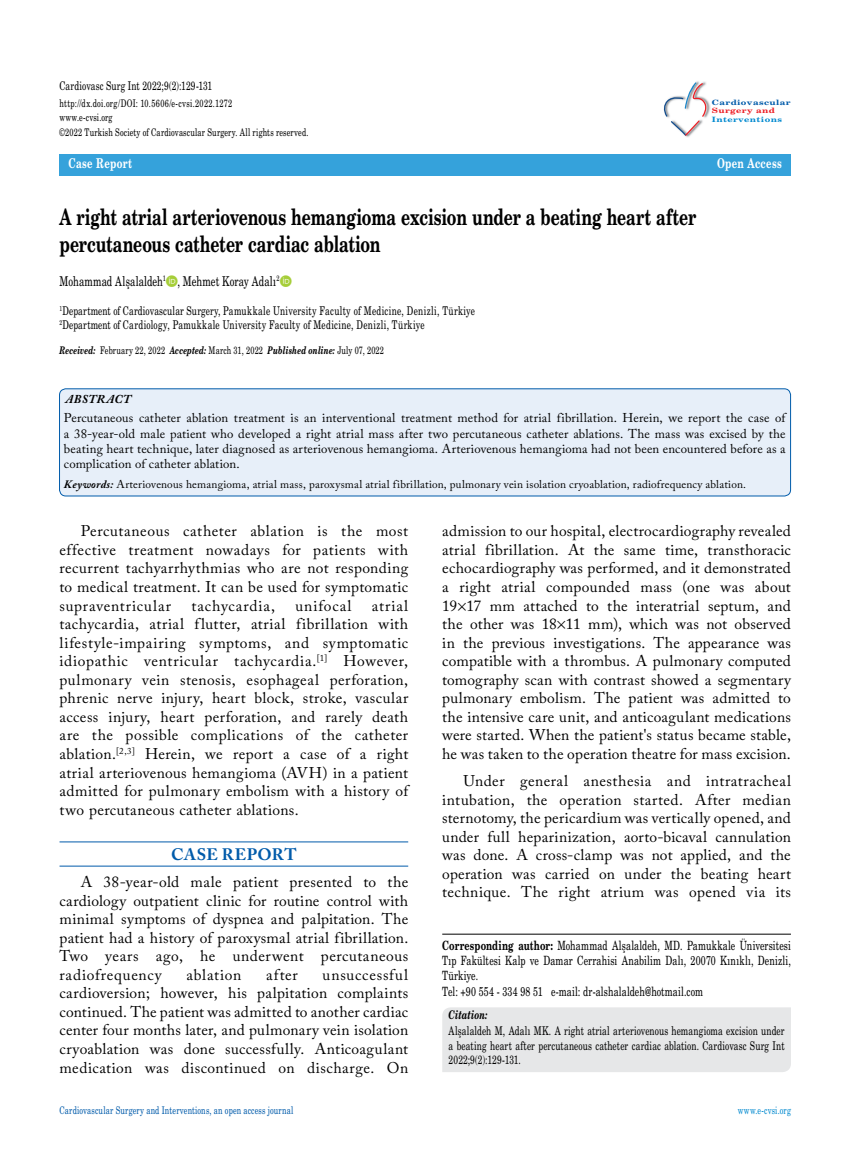
<style>
.page{position:relative;width:859px;height:1170px;background:#fff}
.page>*{position:absolute;margin:0;border:0;box-sizing:border-box;transform-origin:0 0}
.t1{font:22.5px/27px "Madison Bold Tr";letter-spacing:-.005em;color:#000}
.t2{font:700 16.5px "Adobe Caslon Pro";letter-spacing:.02em;color:#005baa}
.t3{font:15.45px/18.6px "Adobe Caslon Pro";letter-spacing:.03em;color:#000;text-align:justify}
.t4{font:15.45px "Adobe Caslon Pro";letter-spacing:.055em;color:#000}
.t5{font:15.45px "Adobe Caslon Pro";letter-spacing:.06em;color:#000}
.t6{font:13.5px "Madison Tr";letter-spacing:.01em;color:#000}
.t7{font:13.5px "Madison Bold Tr";letter-spacing:.025em;color:#fff}
.t8{font:12.75px/15.3px "Adobe Caslon Pro";letter-spacing:.005em;color:#000;text-align:justify}
.t9{font:12.75px/15.3px "Madison Tr";letter-spacing:.01em;color:#000}
.t10{font:12px/14.4px "Madison Tr";letter-spacing:.015em;color:#000}
.t11{font:12px "Madison Bold Italic Tr";letter-spacing:.005em;color:#000}
.t12{font:italic 700 12px "Adobe Caslon Pro";letter-spacing:.04em;color:#000}
.t13{font:11.25px "Adobe Caslon Pro";letter-spacing:.015em;color:#000}
.t14{font:10.5px/14.7px "Madison Tr";letter-spacing:.02em;color:#000}
.t15{font:10.5px "Madison Tr";letter-spacing:.015em;color:#005baa}
.t16{font:10.5px "Madison Tr";letter-spacing:.015em;color:#0089cf}
.t17{font:7.35px "Madison Bold Tr";letter-spacing:.03em;color:#005baa;scale:1.8 1}
.t18{font:7.35px "Madison Bold Tr";letter-spacing:.03em;color:#0089cf;scale:1.8 1}
.t19{font:7.35px "Madison Bold Tr";letter-spacing:.03em;color:#ed1d24;scale:1.8 1}
.s1{font-family:"Madison Bold Italic Tr"}
.s2{font-weight:700;font-style:italic}
.s3{font-family:"Madison Bold Tr"}
</style>
<div class="page">
<img style="left:685px;top:81px;width:25px;height:56px">
<svg style="left:664px;top:82px;width:44px;height:54px"></svg>
<div style="left:60px;top:154px;width:731px;height:22px;background:#35a2db"></div>
<hr style="left:442px;top:933px;width:349px;height:1px;background:#000">
<div style="left:60px;top:389px;width:730px;height:107px;background:#e7eff9;border-radius:6px"></div>
<div style="left:59px;top:388px;width:732px;height:108px;border:1px solid #005baa;border-radius:6px"></div>
<hr style="left:60px;top:841px;width:348px;height:1px;background:#005baa">
<hr style="left:60px;top:865px;width:348px;height:1px;background:#005baa">
<div style="left:442px;top:1007px;width:349px;height:64px;background:#e6e7e8"></div>
<p class="t10" style="left:60px;top:78px;width:154px">Cardiovasc Surg Int 2022;9(2):129-131</p>
<p class="t14" style="left:60px;top:95px;width:250px">http://dx.doi.org/DOI: 10.5606/e-cvsi.2022.1272<br>www.e-cvsi.org<br>©2022 Turkish Society of Cardiovascular Surgery. All rights reserved.</p>
<p class="t17" style="left:712px;top:97px;width:45px">Cardiovascular</p>
<p class="t19" style="left:712px;top:106px;width:37px">Surgery and</p>
<p class="t18" style="left:712px;top:115px;width:40px">Interventions</p>
<p class="t7" style="left:69px;top:155px;width:65px">Case Report</p>
<p class="t7" style="left:717px;top:155px;width:66px">Open Access</p>
<h1 class="t1" style="left:60px;top:202px;width:638px">A right atrial arteriovenous hemangioma excision under a beating heart after percutaneous catheter cardiac ablation</h1>
<p class="t6" style="left:60px;top:272px;width:221px">Mohammad Alşalaldeh<sup>1</sup> , Mehmet Koray Adalı<sup>2</sup></p>
<p class="t10" style="left:60px;top:303px;width:417px"><sup>1</sup>Department of Cardiovascular Surgery, Pamukkale University Faculty of Medicine, Denizli, Türkiye<br><sup>2</sup>Department of Cardiology, Pamukkale University Faculty of Medicine, Denizli, Türkiye</p>
<p class="t14" style="left:60px;top:342px;width:326px"><span class="s1">Received:</span> February 22, 2022 <span class="s1">Accepted:</span> March 31, 2022 <span class="s1">Published online:</span> July 07, 2022</p>
<p class="t12" style="left:65px;top:391px;width:67px">ABSTRACT</p>
<p class="t8" style="left:64px;top:410px;width:723px">Percutaneous catheter ablation treatment is an interventional treatment method for atrial fibrillation. Herein, we report the case of a 38-year-old male patient who developed a right atrial mass after two percutaneous catheter ablations. The mass was excised by the beating heart technique, later diagnosed as arteriovenous hemangioma. Arteriovenous hemangioma had not been encountered before as a complication of catheter ablation.</p>
<p class="t13" style="left:64px;top:477px;width:683px"><span class="s2">Keywords:</span> Arteriovenous hemangioma, atrial mass, paroxysmal atrial fibrillation, pulmonary vein isolation cryoablation, radiofrequency ablation.</p>
<p class="t3" style="left:60px;top:521px;width:350px;text-indent:21px">Percutaneous catheter ablation is the most effective treatment nowadays for patients with recurrent tachyarrhythmias who are not responding to medical treatment. It can be used for symptomatic supraventricular</p>
<p class="t3" style="left:442px;top:521px;width:350px">admission to our hospital, electrocardiography revealed atrial fibrillation. At the same time, transthoracic echocardiography was performed, and it demonstrated a right atrial compounded mass (one was about 19 17 mm attached to the interatrial septum, and the other was 18 11 mm), which was not observed in the previous investigations. The appearance was compatible with a thrombus. A pulmonary computed tomography scan with contrast showed a segmentary pulmonary embolism. The patient was admitted to the intensive care unit, and anticoagulant medications were started. When the patient's status became stable, he was taken to the operation theatre for mass excision.</p>
<p class="t3" style="left:442px;top:771px;width:350px;text-indent:21px">Under general anesthesia and intratracheal intubation, the operation started. After median sternotomy, the pericardium was vertically opened, and under full heparinization, aorto-bicaval cannulation was done. A cross-clamp was not applied, and the operation was carried on under the beating heart technique. The right atrium was opened via its</p>
<p class="t3" style="left:60px;top:596px;width:350px;text-indent:312px">atrial tachycardia, atrial flutter, atrial fibrillation with lifestyle-impairing symptoms, and symptomatic idiopathic ventricular tachycardia.<sup>[1]</sup> However, pulmonary vein stenosis, esophageal perforation, phrenic nerve injury, heart block, stroke, vascular access injury, heart perforation, and rarely death are the possible complications of the catheter ablation.<sup>[2,3]</sup> Herein, we report a case of a right atrial arteriovenous hemangioma (AVH) in a patient admitted for pulmonary embolism with a history of two percutaneous catheter ablations.</p>
<p class="t2" style="left:171px;top:844px;width:127px">CASE REPORT</p>
<p class="t3" style="left:60px;top:872px;width:350px;text-indent:21px">A 38-year-old male patient presented to the cardiology outpatient clinic for routine control with minimal symptoms of dyspnea and palpitation. The patient had a history of paroxysmal atrial fibrillation.<br>Two years ago, he underwent percutaneous radiofrequency</p>
<p class="t4" style="left:192px;top:596px;width:85px">tachycardia,</p>
<p class="t5" style="left:295px;top:596px;width:58px">unifocal</p>
<p class="t9" style="left:442px;top:937px;width:350px"><span class="s3">Corresponding author:</span> Mohammad Alşalaldeh, MD. Pamukkale Üniversitesi Tıp Fakültesi Kalp ve Damar Cerrahisi Anabilim Dalı, 20070 Kınıklı, Denizli, Türkiye.<br>Tel: +90 554 - 334 98 51 e-mail: dr-alshalaldeh@hotmail.com</p>
<p class="t3" style="left:60px;top:965px;width:350px;text-indent:263px">unsuccessful cardioversion; however, his palpitation complaints continued. The patient was admitted to another cardiac center four months later, and pulmonary vein isolation cryoablation was done successfully. Anticoagulant medication was discontinued on discharge. On</p>
<p class="t3" style="left:186px;top:965px;width:56px">ablation</p>
<p class="t3" style="left:266px;top:965px;width:33px">after</p>
<p class="t11" style="left:449px;top:1006px;width:41px">Citation:</p>
<p class="t10" style="left:449px;top:1023px;width:337px;text-align:justify">Alşalaldeh M, Adalı MK. A right atrial arteriovenous hemangioma excision under a beating heart after percutaneous catheter cardiac ablation. Cardiovasc Surg Int 2022;9(2):129-131.</p>
<p class="t15" style="left:60px;top:1103px;width:235px">Cardiovascular Surgery and Interventions, an open access journal</p>
<p class="t16" style="left:738px;top:1103px;width:55px">www.e-cvsi.org</p>
</div>
